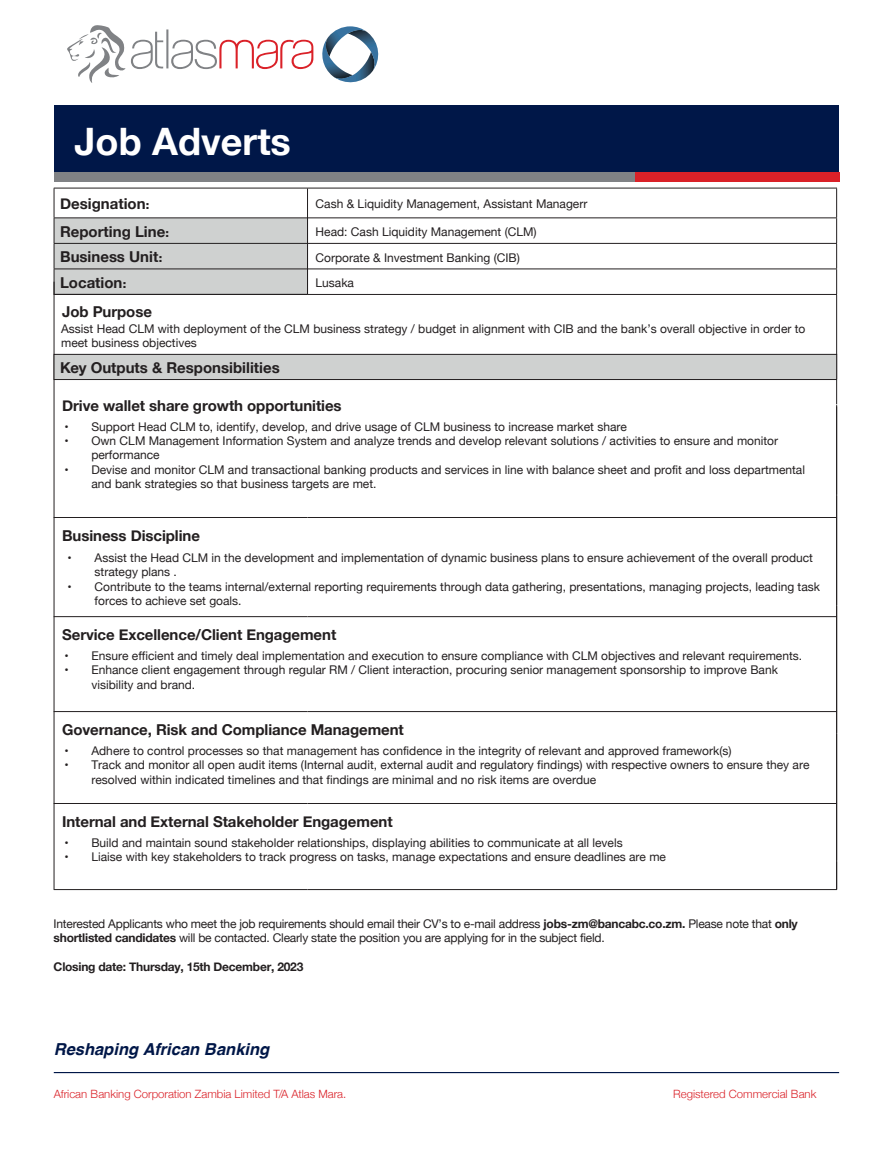
<style>
.page{position:relative;width:893px;height:1161px;background:#fff}
.page>*{position:absolute;margin:0;border:0;box-sizing:border-box;transform-origin:0 0}
.t1{font:700 37.8px "Helvetica Neue";color:#fff}
.t2{font:italic 700 16.5px "Helvetica";color:#001748}
.t3{font:700 15px "Helvetica Neue";letter-spacing:-.005em;color:#231f20}
.t4{font:12px/14.4px "Helvetica Neue";color:#231f20}
.t5{font:12px/14.4px "Helvetica Neue";letter-spacing:-.02em;color:#231f20}
.t6{font:700 12px "Helvetica Neue";letter-spacing:-.02em;color:#231f20}
.t7{font:300 11.4px "Helvetica Neue";color:#da2128}
.s1{font-family:"Arial Hebrew"}
.s2{font-weight:700}
</style>
<div class="page">
<div style="left:54px;top:105px;width:784px;height:67px;background:#001748"></div>
<div style="left:54px;top:172px;width:586px;height:10px;background:#808285"></div>
<div style="left:634px;top:172px;width:205px;height:10px;background:#da2128"></div>
<hr style="left:54px;top:1071px;width:785px;height:1px;background:#001748">
<svg style="left:67px;top:25px;width:58px;height:58px"></svg>
<svg style="left:131px;top:29px;width:182px;height:40px"></svg>
<svg style="left:322px;top:26px;width:57px;height:57px"></svg>
<div style="left:54px;top:269px;width:253px;height:25px;background:#cfd1d0"></div>
<div style="left:54px;top:243px;width:253px;height:26px;background:#cfd1d0"></div>
<div style="left:54px;top:218px;width:253px;height:25px;background:#cfd1d0"></div>
<hr style="left:307px;top:188px;width:1px;height:106px;background:#231f20">
<svg style="left:54px;top:189px;width:1px;height:93px"></svg>
<svg style="left:836px;top:189px;width:1px;height:105px"></svg>
<hr style="left:836px;top:295px;width:1px;height:84px;background:#231f20">
<hr style="left:54px;top:188px;width:253px;height:1px;background:#231f20">
<hr style="left:54px;top:217px;width:253px;height:1px;background:#231f20">
<hr style="left:54px;top:243px;width:253px;height:1px;background:#231f20">
<hr style="left:54px;top:268px;width:253px;height:1px;background:#231f20">
<hr style="left:307px;top:188px;width:530px;height:1px;background:#231f20">
<hr style="left:307px;top:217px;width:530px;height:1px;background:#231f20">
<hr style="left:307px;top:243px;width:530px;height:1px;background:#231f20">
<hr style="left:307px;top:268px;width:530px;height:1px;background:#231f20">
<hr style="left:307px;top:294px;width:530px;height:1px;background:#231f20">
<hr style="left:54px;top:889px;width:253px;height:1px;background:#231f20">
<hr style="left:307px;top:889px;width:529px;height:1px;background:#231f20">
<hr style="left:54px;top:282px;width:1px;height:607px;background:#231f20">
<svg style="left:836px;top:380px;width:1px;height:24px"></svg>
<hr style="left:836px;top:406px;width:1px;height:483px;background:#231f20">
<hr style="left:836px;top:405px;width:1px;height:89px;background:#231f20">
<div style="left:54px;top:354px;width:782px;height:25px;background:#cfd1d0"></div>
<div style="left:54px;top:354px;width:783px;height:26px;border:1px solid #231f20"></div>
<hr style="left:54px;top:517px;width:253px;height:1px;background:#231f20">
<hr style="left:307px;top:517px;width:530px;height:1px;background:#231f20">
<hr style="left:54px;top:616px;width:253px;height:1px;background:#231f20">
<hr style="left:307px;top:616px;width:530px;height:1px;background:#231f20">
<hr style="left:54px;top:294px;width:253px;height:1px;background:#231f20">
<hr style="left:54px;top:711px;width:253px;height:1px;background:#231f20">
<hr style="left:307px;top:711px;width:530px;height:1px;background:#231f20">
<hr style="left:54px;top:803px;width:253px;height:1px;background:#231f20">
<hr style="left:307px;top:803px;width:530px;height:1px;background:#231f20">
<h1 class="t1" style="left:75px;top:111px;width:218px">Job Adverts</h1>
<p class="t3" style="left:60px;top:192px;width:91px">Designation<span class="s1">:</span></p>
<p class="t4" style="left:315px;top:197px;width:273px">Cash &amp; Liquidity Management, Assistant Managerr</p>
<p class="t3" style="left:60px;top:220px;width:111px">Reporting Line<span class="s1">:</span></p>
<p class="t4" style="left:315px;top:225px;width:222px">Head: Cash Liquidity Management (CLM)</p>
<p class="t3" style="left:60px;top:245px;width:104px">Business Unit<span class="s1">:</span></p>
<p class="t4" style="left:315px;top:251px;width:206px">Corporate &amp; Investment Banking (CIB)</p>
<p class="t3" style="left:60px;top:271px;width:68px">Location<span class="s1">:</span></p>
<p class="t4" style="left:315px;top:276px;width:40px">Lusaka</p>
<p class="t3" style="left:62px;top:300px;width:91px">Job Purpose</p>
<p class="t4" style="left:61px;top:322px;width:745px">Assist Head CLM with deployment of the CLM business strategy / budget in alignment with CIB and the bank’s overall objective in order to meet business objectives</p>
<p class="t3" style="left:60px;top:356px;width:221px">Key Outputs &amp; Responsibilities</p>
<p class="t3" style="left:62px;top:393px;width:281px">Drive wallet share growth opportunities</p>
<p class="t4" style="left:64px;top:420px;width:564px">• Support Head CLM to, identify, develop, and drive usage of CLM business to increase market share</p>
<p class="t4" style="left:91px;top:434px;width:688px;text-indent:-27px">• Own CLM Management Information System and analyze trends and develop relevant solutions / activities to ensure and monitor performance</p>
<p class="t4" style="left:91px;top:463px;width:715px;text-indent:-27px">• Devise and monitor CLM and transactional banking products and services in line with balance sheet and profit and loss departmental and bank strategies so that business targets are met.</p>
<p class="t3" style="left:62px;top:524px;width:139px">Business Discipline</p>
<p class="t4" style="left:95px;top:551px;width:719px;text-indent:-27px">• Assist the Head CLM in the development and implementation of dynamic business plans to ensure achievement of the overall product strategy plans .</p>
<p class="t4" style="left:95px;top:580px;width:727px;text-indent:-27px">• Contribute to the teams internal/external reporting requirements through data gathering, presentations, managing projects, leading task forces to achieve set goals.</p>
<p class="t3" style="left:62px;top:622px;width:275px">Service Excellence/Client Engagement</p>
<p class="t4" style="left:64px;top:649px;width:739px">• Ensure efficient and timely deal implementation and execution to ensure compliance with CLM objectives and relevant requirements.</p>
<p class="t4" style="left:91px;top:663px;width:688px;text-indent:-27px">• Enhance client engagement through regular RM / Client interaction, procuring senior management sponsorship to improve Bank visibility and brand.</p>
<p class="t3" style="left:62px;top:717px;width:343px">Governance, Risk and Compliance Management</p>
<p class="t4" style="left:64px;top:743px;width:668px">• Adhere to control processes so that management has confidence in the integrity of relevant and approved framework(s)</p>
<p class="t4" style="left:91px;top:758px;width:719px;text-indent:-27px">• Track and monitor all open audit items (Internal audit, external audit and regulatory findings) with respective owners to ensure they are resolved within indicated timelines and that findings are minimal and no risk items are overdue</p>
<p class="t3" style="left:62px;top:809px;width:332px">Internal and External Stakeholder Engagement</p>
<p class="t4" style="left:64px;top:835px;width:560px">• Build and maintain sound stakeholder relationships, displaying abilities to communicate at all levels</p>
<p class="t4" style="left:64px;top:850px;width:603px">• Liaise with key stakeholders to track progress on tasks, manage expectations and ensure deadlines are me</p>
<p class="t5" style="left:54px;top:916px;width:745px">Interested Applicants who meet the job requirements should email their CV’s to e-mail address <span class="s2">jobs-zm@bancabc.co.zm.</span> Please note that <span class="s2">only shortlisted candidates</span> will be contacted. Clearly state the position you are applying for in the subject field.</p>
<p class="t6" style="left:54px;top:957px;width:251px">Closing date: Thursday, 15th December, 2023</p>
<h2 class="t2" style="left:54px;top:1035px;width:217px">Reshaping African Banking</h2>
<p class="t7" style="left:54px;top:1084px;width:294px">African Banking Corporation Zambia Limited T/A Atlas Mara.</p>
<p class="t7" style="left:673px;top:1084px;width:145px">Registered Commercial Bank</p>
</div>
